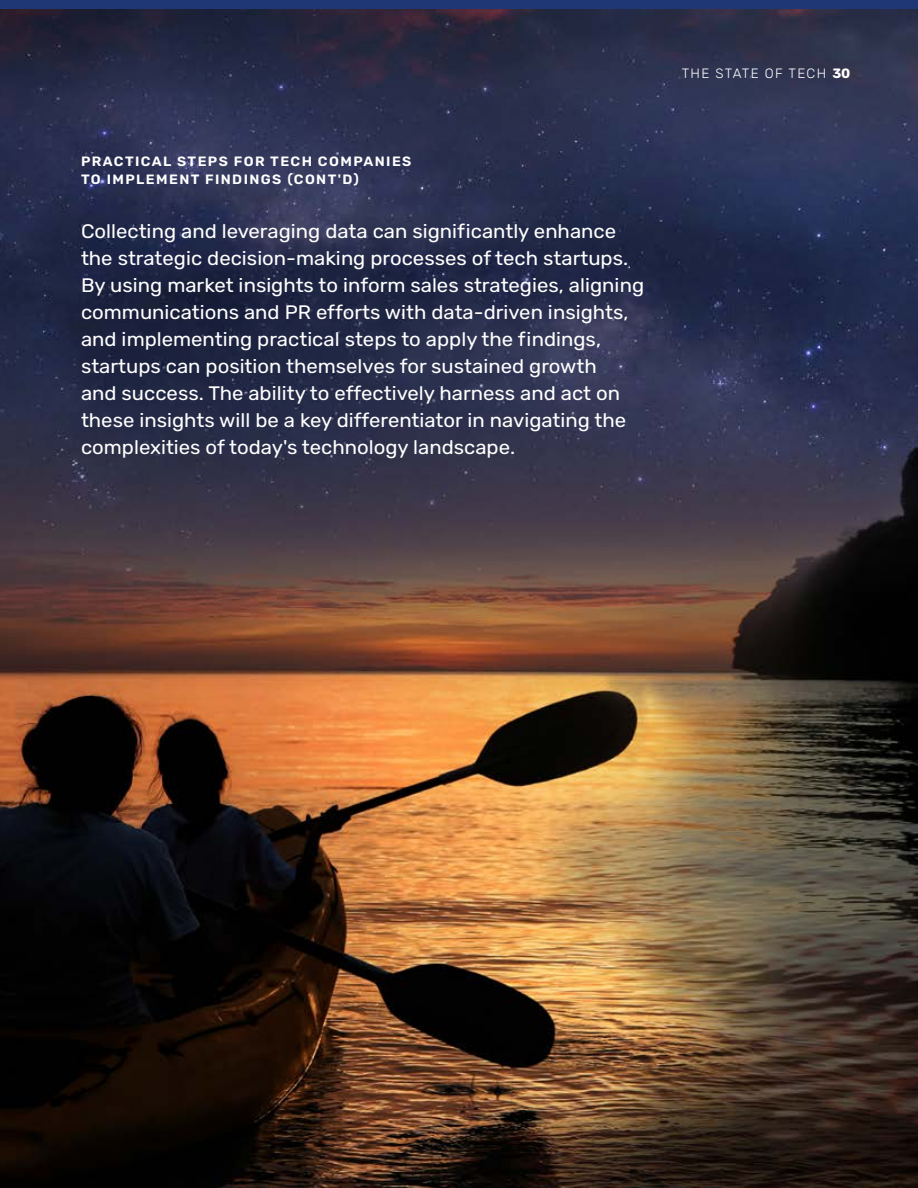
<style>
.page{position:relative;width:918px;height:1188px;background:#fff}
.page>*{position:absolute;margin:0;border:0;box-sizing:border-box;transform-origin:0 0}
.t1{font:19.5px/27px "Rubik";color:#fff;scale:1.04 1}
.t2{font:600 13.5px/18px "Rubik";letter-spacing:.1em;color:#fff;scale:1.04 1}
.t3{font:300 13.5px "Rubik";letter-spacing:.1em;color:#fff}
.s1{font-weight:700}
</style>
<div class="page">
<img style="left:0;top:8px;width:918px;height:1180px">
<div style="left:0;top:0;width:918px;height:8px;background:#1f3875"></div>
<p class="t2" style="left:81px;top:152px;width:319px">PRACTICAL STEPS FOR TECH COMPANIES<br>TO IMPLEMENT FINDINGS (CONT'D)</p>
<p class="t1" style="left:81px;top:218px;width:543px">Collecting and leveraging data can significantly enhance the strategic decision-making processes of tech startups.<br>By using market insights to inform sales strategies, aligning communications and PR efforts with data-driven insights, and implementing practical steps to apply the findings, startups can position themselves for sustained growth<br>and success. The ability to effectively harness and act on these insights will be a key differentiator in navigating the complexities of today's technology landscape.</p>
<p class="t3" style="left:682px;top:66px;width:170px">THE STATE OF TECH <span class="s1">30</span></p>
</div>
